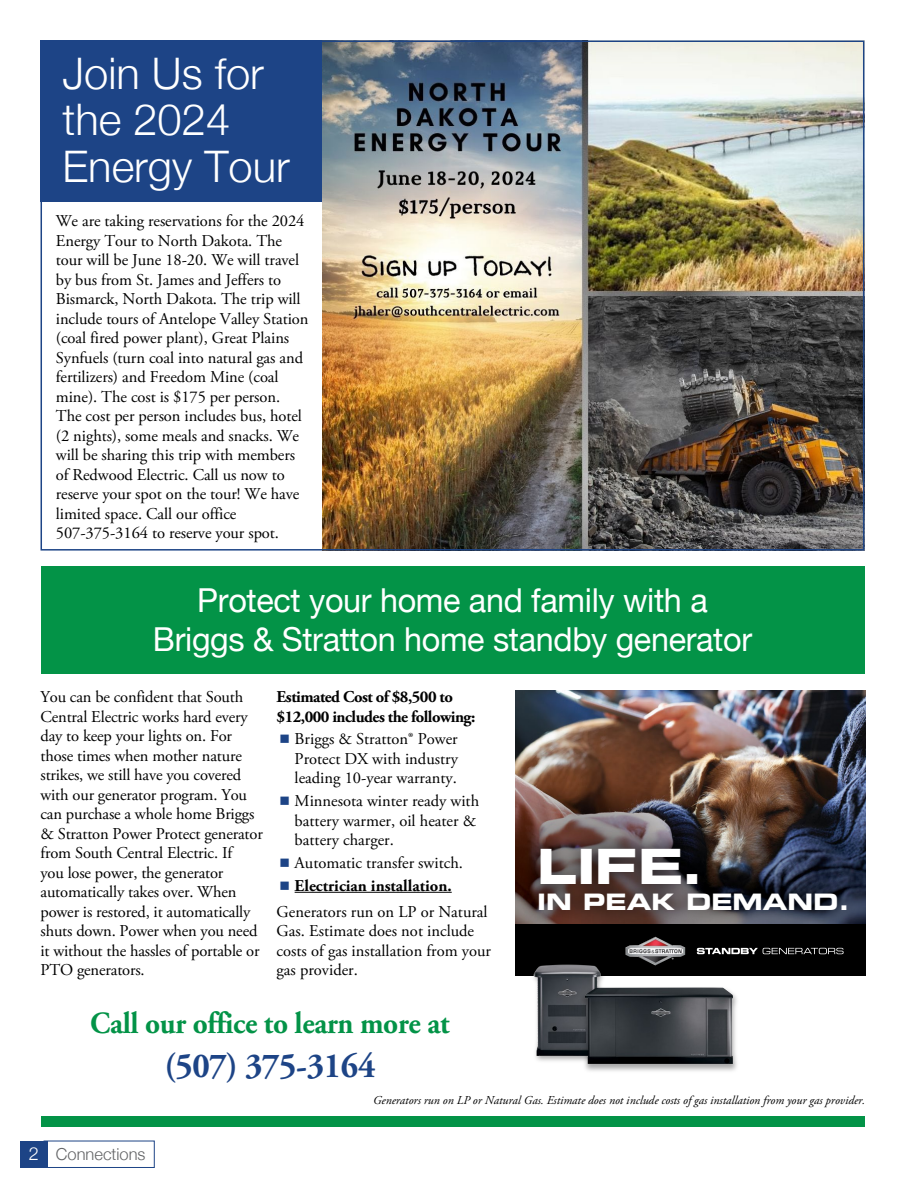
<style>
.page{position:relative;width:905px;height:1188px;background:#fff}
.page>*{position:absolute;margin:0;border:0;box-sizing:border-box;transform-origin:0 0}
.t1{font:48.6px "Eurostile LT Std Bold Ex 2";color:#fff}
.t2{font:300 43.5px/46.5px "Helvetica Neue";color:#fff}
.t3{font:700 35.1px "Adobe Garamond Pro";letter-spacing:-.01em;color:#1d4486;scale:.95 1}
.t4{font:33px/39px "Helvetica Neue";letter-spacing:-.01em;color:#fff;text-align:center}
.t5{font:700 30.75px "Adobe Garamond Pro";letter-spacing:-.01em;color:#039347;scale:.95 1}
.t6{font:22.65px "Eurostile LT Std Bold Ex 2";color:#fff}
.t7{font:16.5px/19.5px "Adobe Garamond Pro";letter-spacing:-.005em;color:#000}
.t8{font:700 16.5px/19.5px "Adobe Garamond Pro";letter-spacing:-.03em;color:#000}
.t9{font:700 16.5px "Adobe Garamond Pro";color:#000}
.t10{font:300 16.5px "Helvetica Neue";color:#636466}
.t11{font:italic 12px "Adobe Garamond Pro";color:#000}
.s1{font-size:18px;color:#fff}
</style>
<div class="page">
<div style="left:44px;top:1141px;width:110px;height:27px;border:1px solid #1d4486"></div>
<div style="left:20px;top:1141px;width:27px;height:27px;background:#1d4486"></div>
<div style="left:40px;top:40px;width:297px;height:162px;background:#1d4486"></div>
<img style="left:322px;top:43px;width:539px;height:505px">
<img style="left:515px;top:690px;width:350px;height:129px">
<div style="left:515px;top:924px;width:350px;height:51px;background:#000"></div>
<img style="left:628px;top:956px;width:54px;height:9px">
<img style="left:525px;top:964px;width:84px;height:97px">
<img style="left:578px;top:984px;width:159px;height:87px">
<img style="left:585px;top:987px;width:148px;height:77px">
<img style="left:515px;top:819px;width:350px;height:137px">
<hr style="left:294px;top:892px;width:157px;height:1px;background:#000">
<div style="left:40px;top:566px;width:824px;height:108px;background:#039347"></div>
<div style="left:40px;top:1116px;width:824px;height:11px;background:#039347"></div>
<h2 class="t2" style="left:62px;top:47px;width:229px">Join Us for the 2024<br>Energy Tour</h2>
<p class="t7" style="left:56px;top:212px;width:254px">We are taking reservations for the 2024<br>Energy Tour to North Dakota. The tour will be June 18-20. We will travel by bus from St. James and Jeffers to Bismarck, North Dakota. The trip will include tours of Antelope Valley Station (coal fired power plant), Great Plains Synfuels (turn coal into natural gas and fertilizers) and Freedom Mine (coal mine). The cost is $175 per person.<br>The cost per person includes bus, hotel (2 nights), some meals and snacks. We will be sharing this trip with members of Redwood Electric. Call us now to reserve your spot on the tour! We have limited space. Call our office 507-375-3164 to reserve your spot.</p>
<h3 class="t4" style="left:153px;top:582px;width:600px">Protect your home and family with a<br>Briggs &amp; Stratton home standby generator</h3>
<p class="t7" style="left:40px;top:688px;width:224px">You can be confident that South<br>Central Electric works hard every day to keep your lights on. For those times when mother nature strikes, we still have you covered with our generator program. You can purchase a whole home Briggs &amp; Stratton Power Protect generator from South Central Electric. If<br>you lose power, the generator automatically takes over. When power is restored, it automatically shuts down. Power when you need it without the hassles of portable or<br>PTO generators.</p>
<p class="t8" style="left:276px;top:687px;width:200px">Estimated Cost of $8,500 to $12,000 includes the following:</p>
<p class="t7" style="left:294px;top:730px;width:165px;text-align:justify">Briggs &amp; Stratton® Power Protect DX with industry leading 10-year warranty.</p>
<p class="t7" style="left:294px;top:792px;width:186px">Minnesota winter ready with battery warmer, oil heater &amp; battery charger.</p>
<p class="t7" style="left:294px;top:854px;width:170px">Automatic transfer switch.</p>
<p class="t9" style="left:294px;top:876px;width:159px">Electrician installation.</p>
<p class="t7" style="left:276px;top:902px;width:216px">Generators run on LP or Natural<br>Gas. Estimate does not include costs of gas installation from your gas provider.</p>
<h1 class="t1" style="left:537px;top:832px;width:168px">LIFE.</h1>
<h3 class="t6" style="left:537px;top:886px;width:314px">IN PEAK DEMAND.</h3>
<h3 class="t5" style="left:90px;top:1005px;width:379px">Call our office to learn more at</h3>
<h3 class="t3" style="left:164px;top:1045px;width:224px">(507) 375-3164</h3>
<p class="t11" style="left:373px;top:1093px;width:493px">Generators run on LP or Natural Gas. Estimate does not include costs of gas installation from your gas provider.</p>
<p class="t10" style="left:29px;top:1141px;width:118px"><span class="s1">2</span> Connections</p>
</div>
